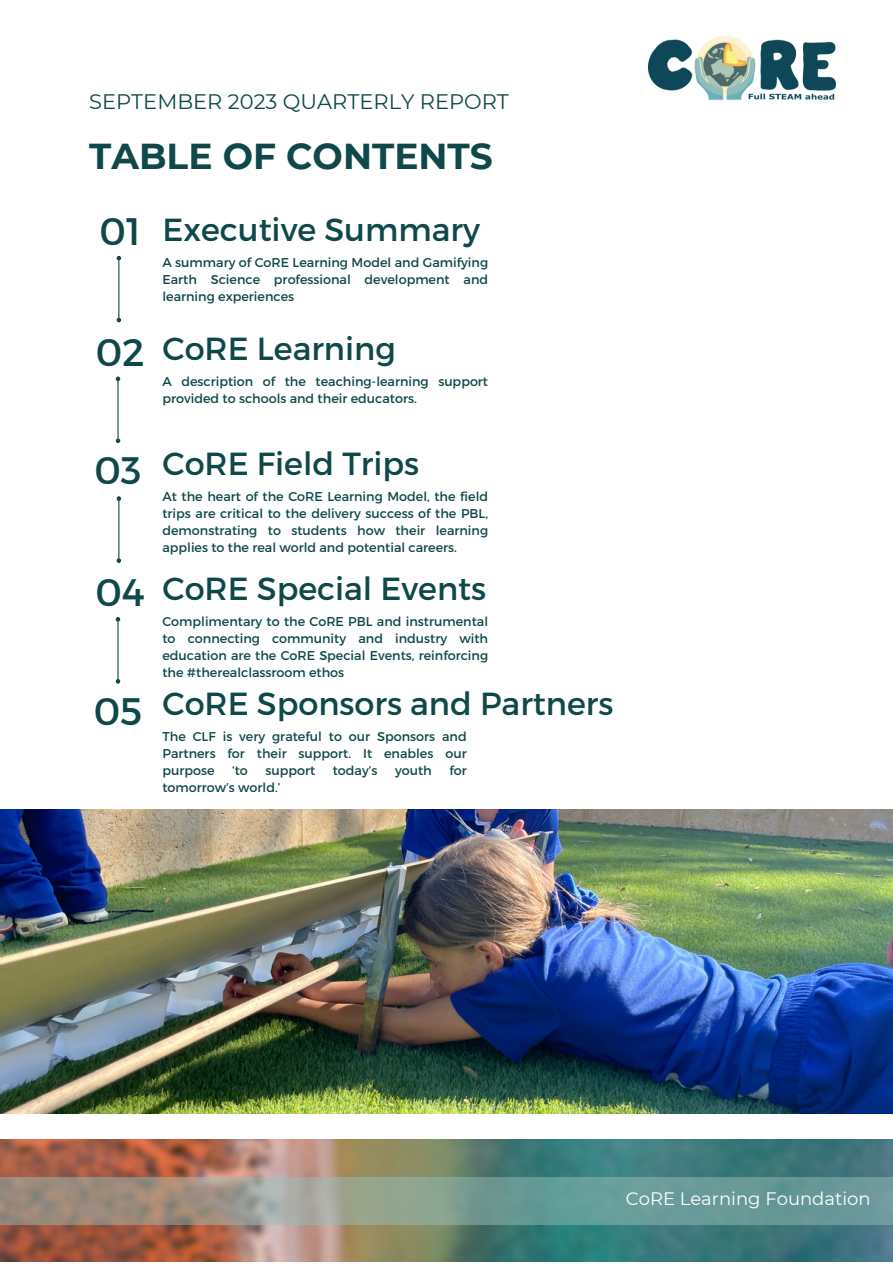
<style>
.page{position:relative;width:893px;height:1264px;background:#fff}
.page>*{position:absolute;margin:0;border:0;box-sizing:border-box;transform-origin:0 0}
.t1{font:38.25px "Montserrat";color:#0e4848}
.t2{font:700 36px "Montserrat";color:#0e4848}
.t3{font:31.95px "Montserrat";color:#0e4848}
.t4{font:21px "Montserrat";color:#0e4848}
.t5{font:18px "Montserrat";color:#fff}
.t6{font:12.75px/17px "Montserrat";color:#0e4848;text-align:justify}
</style>
<div class="page">
<img style="left:0;top:1139px;width:892px;height:122px">
<svg style="left:0;top:1177px;width:892px;height:47px;background:#839990"></svg>
<img style="left:648px;top:36px;width:186px;height:64px">
<img style="left:0;top:809px;width:892px;height:304px">
<hr style="left:118px;top:260px;width:1px;height:58px;background:#0e4848">
<svg style="left:117px;top:256px;width:4px;height:4px"></svg>
<svg style="left:117px;top:318px;width:4px;height:4px"></svg>
<hr style="left:117px;top:381px;width:2px;height:58px;background:#0e4848">
<svg style="left:116px;top:376px;width:4px;height:5px"></svg>
<svg style="left:116px;top:438px;width:4px;height:5px"></svg>
<hr style="left:118px;top:500px;width:1px;height:58px;background:#0e4848">
<svg style="left:117px;top:496px;width:4px;height:5px"></svg>
<svg style="left:117px;top:558px;width:4px;height:5px"></svg>
<hr style="left:117px;top:621px;width:2px;height:58px;background:#0e4848">
<svg style="left:116px;top:617px;width:4px;height:4px"></svg>
<svg style="left:116px;top:679px;width:4px;height:4px"></svg>
<p class="t4" style="left:89px;top:89px;width:421px">SEPTEMBER 2023 QUARTERLY REPORT</p>
<p class="t2" style="left:89px;top:134px;width:405px">TABLE OF CONTENTS</p>
<p class="t1" style="left:99px;top:207px;width:43px">01</p>
<p class="t1" style="left:96px;top:327px;width:50px">02</p>
<p class="t1" style="left:94px;top:446px;width:49px">03</p>
<p class="t1" style="left:95px;top:568px;width:51px">04</p>
<p class="t1" style="left:94px;top:686px;width:50px">05</p>
<p class="t3" style="left:162px;top:209px;width:319px">Executive Summary</p>
<p class="t6" style="left:162px;top:254px;width:327px">A summary of CoRE Learning Model and Gamifying Earth Science professional development and learning experiences</p>
<p class="t3" style="left:162px;top:327px;width:235px">CoRE Learning</p>
<p class="t6" style="left:162px;top:372px;width:327px">A description of the teaching-learning support provided to schools and their educators.</p>
<p class="t3" style="left:162px;top:442px;width:258px">CoRE Field Trips</p>
<p class="t6" style="left:162px;top:487px;width:327px">At the heart of the CoRE Learning Model, the field trips are critical to the delivery success of the PBL, demonstrating to students how their learning applies to the real world and potential careers.</p>
<p class="t3" style="left:162px;top:568px;width:325px">CoRE Special Events</p>
<p class="t6" style="left:162px;top:613px;width:327px">Complimentary to the CoRE PBL and instrumental to connecting community and industry with education are the CoRE Special Events, reinforcing the #therealclassroom ethos</p>
<p class="t3" style="left:162px;top:683px;width:452px">CoRE Sponsors and Partners</p>
<p class="t6" style="left:162px;top:727px;width:306px">The CLF is very grateful to our Sponsors and Partners for their support. It enables our purpose</p>
<p class="t6" style="left:232px;top:761px;width:17px">‘to</p>
<p class="t6" style="left:265px;top:761px;width:51px">support</p>
<p class="t6" style="left:333px;top:761px;width:46px">today’s</p>
<p class="t6" style="left:395px;top:761px;width:38px">youth</p>
<p class="t6" style="left:449px;top:761px;width:19px">for</p>
<p class="t6" style="left:162px;top:778px;width:120px">tomorrow’s world.’</p>
<p class="t5" style="left:625px;top:1187px;width:246px">CoRE Learning Foundation</p>
</div>
